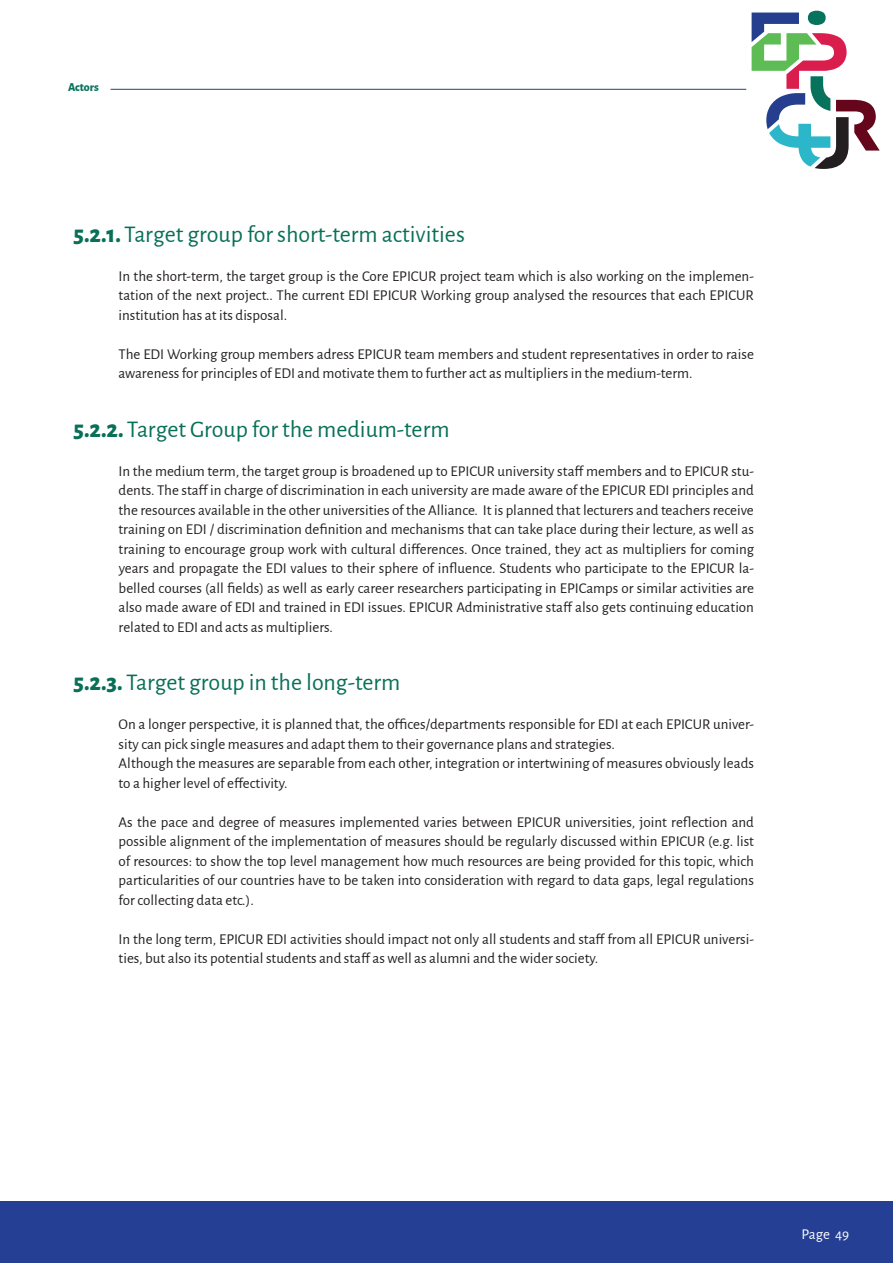
<style>
.page{position:relative;width:893px;height:1263px;background:#fff}
.page>*{position:absolute;margin:0;border:0;box-sizing:border-box;transform-origin:0 0}
.t1{font:24px "Alegreya Sans";color:#097058}
.t2{font:15px/19.5px "Alegreya Sans";color:#231f20;text-align:justify}
.t3{font:15px "Alegreya Sans";color:#fff}
.t4{font:800 12px "Alegreya Sans";letter-spacing:-.005em;color:#07735c}
.s1{font-weight:800}
</style>
<div class="page">
<div style="left:0;top:1201px;width:893px;height:62px;background:#243f94"></div>
<svg style="left:752px;top:10px;width:128px;height:159px"></svg>
<hr style="left:111px;top:89px;width:635px;height:1px;background:#243f94">
<p class="t4" style="left:68px;top:78px;width:32px">Actors</p>
<h1 class="t1" style="left:74px;top:217px;width:393px"><span class="s1">5.2.1.</span> Target group for short-term activities</h1>
<p class="t2" style="left:119px;top:265px;width:637px">In the short-term, the target group is the Core EPICUR project team which is also working on the implemen&shy;tation of the next project.. The current EDI EPICUR Working group analysed the resources that each EPICUR institution has at its disposal.</p>
<p class="t2" style="left:119px;top:343px;width:637px">The EDI Working group members adress EPICUR team members and student representatives in order to raise awareness for principles of EDI and motivate them to further act as multipliers in the medium-term.</p>
<h1 class="t1" style="left:74px;top:412px;width:378px"><span class="s1">5.2.2.</span> Target Group for the medium-term</h1>
<p class="t2" style="left:119px;top:460px;width:637px">In the medium term, the target group is broadened up to EPICUR university staff members and to EPICUR stu&shy;dents. The staff in charge of discrimination in each university are made aware of the EPICUR EDI principles and the resources available in the other universities of the Alliance. It is planned that lecturers and teachers receive training on EDI / discrimination definition and mechanisms that can take place during their lecture, as well as training to encourage group work with cultural differences. Once trained, they act as multipliers for coming years and propagate the EDI values to their sphere of influence. Students who participate to the EPICUR la&shy;belled courses (all fields) as well as early career researchers participating in EPICamps or similar activities are also made aware of EDI and trained in EDI issues. EPICUR Administrative staff also gets continuing education related to EDI and acts as multipliers.</p>
<h1 class="t1" style="left:74px;top:666px;width:328px"><span class="s1">5.2.3.</span> Target group in the long-term</h1>
<p class="t2" style="left:119px;top:714px;width:637px;text-align:left">On a longer perspective, it is planned that, the offices/departments responsible for EDI at each EPICUR univer&shy;sity can pick single measures and adapt them to their governance plans and strategies.<br>Although the measures are separable from each other, integration or intertwining of measures obviously leads to a higher level of effectivity.</p>
<p class="t2" style="left:119px;top:811px;width:637px">As the pace and degree of measures implemented varies between EPICUR universities, joint reflection and possible alignment of the implementation of measures should be regularly discussed within EPICUR (e.g. list of resources: to show the top level management how much resources are being provided for this topic, which particularities of our countries have to be taken into consideration with regard to data gaps, legal regulations for collecting data etc.).</p>
<p class="t2" style="left:119px;top:928px;width:637px">In the long term, EPICUR EDI activities should impact not only all students and staff from all EPICUR universi&shy;ties, but also its potential students and staff as well as alumni and the wider society.</p>
<p class="t3" style="left:801px;top:1223px;width:49px">Page 49</p>
</div>
